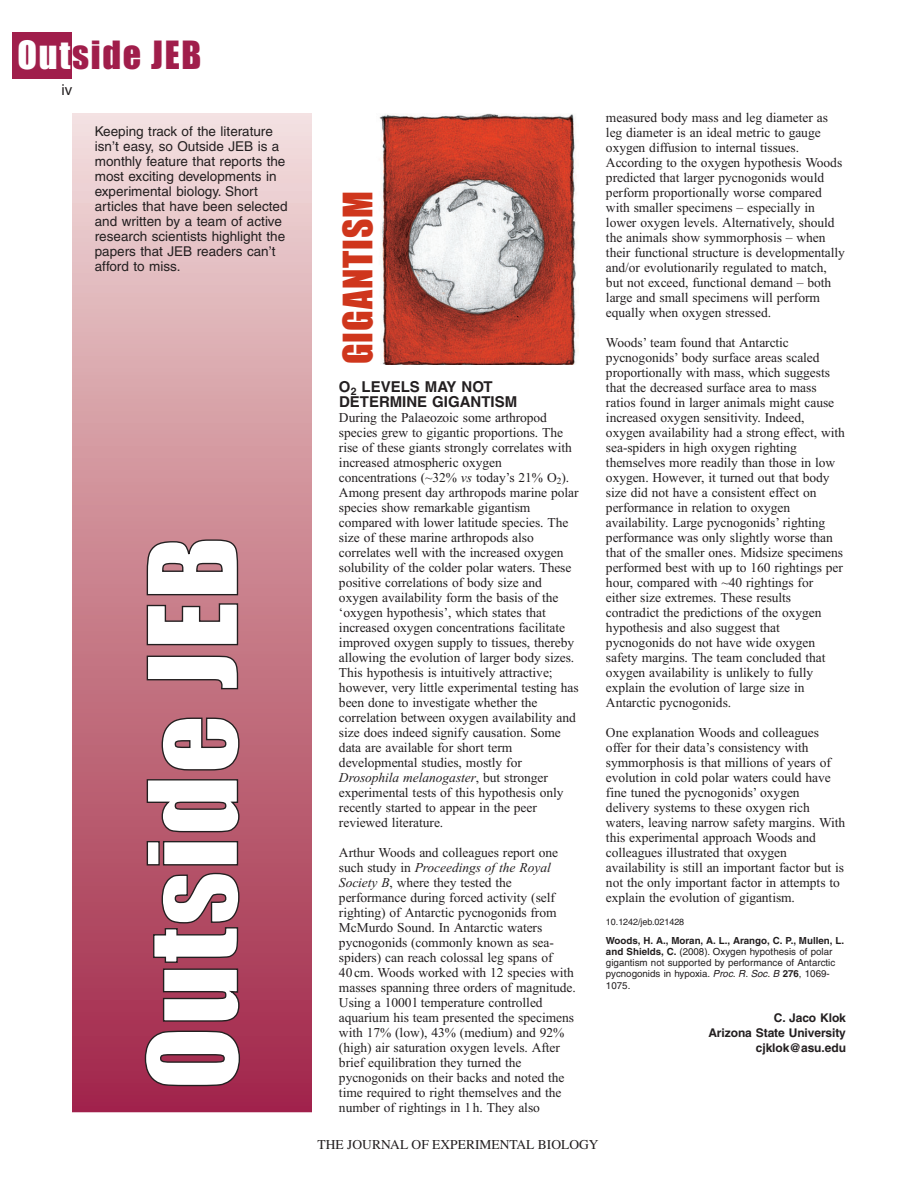
<style>
.page{position:relative;width:918px;height:1188px;background:#fff}
.page>*{position:absolute;margin:0;border:0;box-sizing:border-box;transform-origin:0 0}
.t1{font:114px "Impact";letter-spacing:.025em;color:#fff}
.t2{font:37.5px "Impact";letter-spacing:.025em;color:#cf361c}
.t3{font:36px "Impact";letter-spacing:.05em;color:#a01e4b}
.t4{font:700 15px/15px "Helvetica";color:#231f20}
.t5{font:15px "Helvetica";color:#231f20}
.t6{font:13.5px/15px "Times New Roman";letter-spacing:-.005em;color:#231f20}
.t7{font:13.5px/15px "Helvetica";color:#231f20}
.t8{font:13.5px "Times";color:#231f20}
.t9{font:700 12px/15px "Helvetica";letter-spacing:-.005em;color:#231f20;text-align:right}
.t10{font:9.75px/11.2px "Helvetica";color:#231f20}
.t11{font:9px "Helvetica";letter-spacing:-.005em;color:#231f20}
.s1{color:#fff}
.s2{font-style:italic}
.s3{font-weight:700}
</style>
<div class="page">
<div style="left:72px;top:113px;width:240px;height:999px;background:linear-gradient(to bottom,#f1dcd8,#a02444)"></div>
<div style="left:12px;top:32px;width:60px;height:46px;background:#a01e4b"></div>
<img style="left:379px;top:113px;width:200px;height:252px">
<h3 class="t3" style="left:17px;top:44px;width:185px"><span class="s1">Out</span>side JEB</h3>
<p class="t5" style="left:61px;top:84px;width:12px">iv</p>
<p class="t7" style="left:95px;top:126px;width:194px">Keeping track of the literature isn’t easy, so Outside JEB is a monthly feature that reports the most exciting developments in experimental biology. Short articles that have been selected and written by a team of active research scientists highlight the papers that JEB readers can’t afford to miss.</p>
<h1 class="t1" style="left:156px;top:1090px;width:555px;rotate:-90deg">Outside JEB</h1>
<h2 class="t2" style="left:346px;top:364px;width:175px;rotate:-90deg">GIGANTISM</h2>
<p class="t4" style="left:339px;top:381px;width:180px">O<sub>2</sub> LEVELS MAY NOT<br>DETERMINE GIGANTISM</p>
<p class="t6" style="left:339px;top:412px;width:241px">During the Palaeozoic some arthropod species grew to gigantic proportions. The rise of these giants strongly correlates with increased atmospheric oxygen concentrations (~32% <span class="s2">vs</span> today’s 21% O<sub>2</sub>).<br>Among present day arthropods marine polar species show remarkable gigantism compared with lower latitude species. The size of these marine arthropods also correlates well with the increased oxygen solubility of the colder polar waters. These positive correlations of body size and oxygen availability form the basis of the ‘oxygen hypothesis’, which states that increased oxygen concentrations facilitate improved oxygen supply to tissues, thereby allowing the evolution of larger body sizes.<br>This hypothesis is intuitively attractive; however, very little experimental testing has been done to investigate whether the correlation between oxygen availability and size does indeed signify causation. Some data are available for short term developmental studies, mostly for <span class="s2">Drosophila melanogaster</span>, but stronger experimental tests of this hypothesis only recently started to appear in the peer reviewed literature.</p>
<p class="t6" style="left:339px;top:846px;width:238px">Arthur Woods and colleagues report one such study in <span class="s2">Proceedings of the Royal Society B</span>, where they tested the performance during forced activity (self righting) of Antarctic pycnogonids from McMurdo Sound. In Antarctic waters pycnogonids (commonly known as sea&shy;spiders) can reach colossal leg spans of 40cm. Woods worked with 12 species with masses spanning three orders of magnitude.<br>Using a 1000l temperature controlled aquarium his team presented the specimens with 17% (low), 43% (medium) and 92% (high) air saturation oxygen levels. After brief equilibration they turned the pycnogonids on their backs and noted the time required to right themselves and the number of rightings in 1h. They also</p>
<p class="t6" style="left:606px;top:112px;width:240px">measured body mass and leg diameter as leg diameter is an ideal metric to gauge oxygen diffusion to internal tissues.<br>According to the oxygen hypothesis Woods predicted that larger pycnogonids would perform proportionally worse compared with smaller specimens – especially in lower oxygen levels. Alternatively, should the animals show symmorphosis – when their functional structure is developmentally and/or evolutionarily regulated to match, but not exceed, functional demand – both large and small specimens will perform equally when oxygen stressed.</p>
<p class="t6" style="left:606px;top:336px;width:240px">Woods’ team found that Antarctic pycnogonids’ body surface areas scaled proportionally with mass, which suggests that the decreased surface area to mass ratios found in larger animals might cause increased oxygen sensitivity. Indeed, oxygen availability had a strong effect, with sea-spiders in high oxygen righting themselves more readily than those in low oxygen. However, it turned out that body size did not have a consistent effect on performance in relation to oxygen availability. Large pycnogonids’ righting performance was only slightly worse than that of the smaller ones. Midsize specimens performed best with up to 160 rightings per hour, compared with ~40 rightings for either size extremes. These results contradict the predictions of the oxygen hypothesis and also suggest that pycnogonids do not have wide oxygen safety margins. The team concluded that oxygen availability is unlikely to fully explain the evolution of large size in Antarctic pycnogonids.</p>
<p class="t6" style="left:606px;top:726px;width:241px">One explanation Woods and colleagues offer for their data’s consistency with symmorphosis is that millions of years of evolution in cold polar waters could have fine tuned the pycnogonids’ oxygen delivery systems to these oxygen rich waters, leaving narrow safety margins. With this experimental approach Woods and colleagues illustrated that oxygen availability is still an important factor but is not the only important factor in attempts to explain the evolution of gigantism.</p>
<p class="t11" style="left:606px;top:918px;width:80px">10.1242/jeb.021428</p>
<p class="t10" style="left:606px;top:935px;width:240px"><span class="s3">Woods, H. A., Moran, A. L., Arango, C. P., Mullen, L. and Shields, C.</span> (2008). Oxygen hypothesis of polar gigantism not supported by performance of Antarctic pycnogonids in hypoxia. <span class="s2">Proc. R. Soc. B</span> <span class="s3">276</span>, 1069- 1075.</p>
<p class="t9" style="left:708px;top:1012px;width:139px">C. Jaco Klok<br>Arizona State University cjklok@asu.edu</p>
<p class="t8" style="left:318px;top:1137px;width:282px">THE JOURNAL OF EXPERIMENTAL BIOLOGY</p>
</div>
